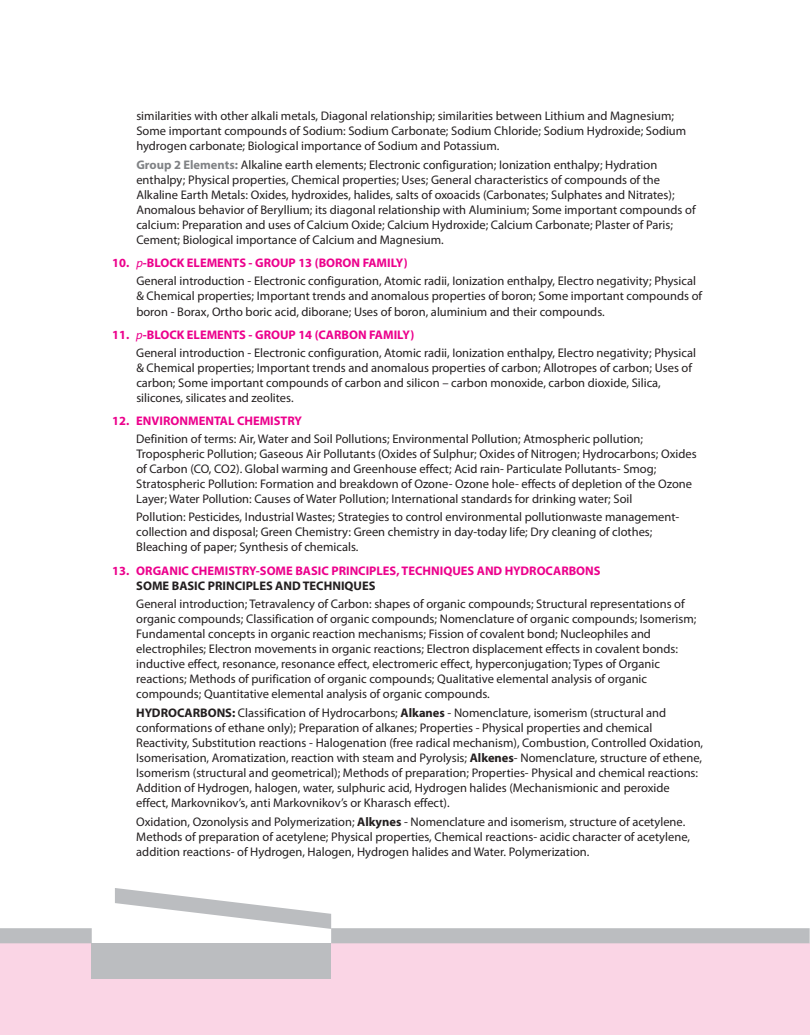
<style>
.page{position:relative;width:810px;height:1035px;background:#fff}
.page>*{position:absolute;margin:0;border:0;box-sizing:border-box;transform-origin:0 0}
.t1{font:12.5px/15px "Myriad Pro";color:#231f20}
.t2{font:700 12.5px "Myriad Pro";color:#ec008c}
.t3{font:700 12.5px "Myriad Pro";color:#231f20}
.s1{font-weight:700;color:#808285}
.s2{font-weight:700;color:#ec008c}
.s3{font-style:italic;color:#ec008c}
.s4{font-weight:700}
</style>
<div class="page">
<div style="left:0;top:943px;width:810px;height:92px;background:#fad5e5"></div>
<svg style="left:0;top:888px;width:810px;height:55px"></svg>
<div style="left:91px;top:943px;width:240px;height:36px;background:#bbbdc0"></div>
<p class="t1" style="left:136px;top:110px;width:551px">similarities with other alkali metals, Diagonal relationship; similarities between Lithium and Magnesium;<br>Some important compounds of Sodium: Sodium Carbonate; Sodium Chloride; Sodium Hydroxide; Sodium hydrogen carbonate; Biological importance of Sodium and Potassium.</p>
<p class="t1" style="left:136px;top:158px;width:561px"><span class="s1">Group 2 Elements:</span> Alkaline earth elements; Electronic configuration; Ionization enthalpy; Hydration enthalpy; Physical properties, Chemical properties; Uses; General characteristics of compounds of the Alkaline Earth Metals: Oxides, hydroxides, halides, salts of oxoacids (Carbonates; Sulphates and Nitrates); Anomalous behavior of Beryllium; its diagonal relationship with Aluminium; Some important compounds of calcium: Preparation and uses of Calcium Oxide; Calcium Hydroxide; Calcium Carbonate; Plaster of Paris; Cement; Biological importance of Calcium and Magnesium.</p>
<p class="t1" style="left:136px;top:255px;width:561px;line-height:18px;text-indent:-24px"><span class="s2">10.</span> <span class="s3">p</span><span class="s2">-BLOCK ELEMENTS - GROUP 13 (BORON FAMILY)<br></span>General introduction - Electronic configuration, Atomic radii, Ionization enthalpy, Electro negativity; Physical</p>
<p class="t1" style="left:136px;top:290px;width:567px">&amp; Chemical properties; Important trends and anomalous properties of boron; Some important compounds of boron - Borax, Ortho boric acid, diborane; Uses of boron, aluminium and their compounds.</p>
<p class="t1" style="left:136px;top:327px;width:561px;line-height:18px;text-indent:-24px"><span class="s2">11.</span> <span class="s3">p</span><span class="s2">-BLOCK ELEMENTS - GROUP 14 (CARBON FAMILY)<br></span>General introduction - Electronic configuration, Atomic radii, Ionization enthalpy, Electro negativity; Physical</p>
<p class="t1" style="left:136px;top:361px;width:557px">&amp; Chemical properties; Important trends and anomalous properties of carbon; Allotropes of carbon; Uses of carbon; Some important compounds of carbon and silicon – carbon monoxide, carbon dioxide, Silica, silicones, silicates and zeolites.</p>
<p class="t2" style="left:112px;top:416px;width:191px">12. ENVIRONMENTAL CHEMISTRY</p>
<p class="t1" style="left:136px;top:432px;width:562px">Definition of terms: Air, Water and Soil Pollutions; Environmental Pollution; Atmospheric pollution; Tropospheric Pollution; Gaseous Air Pollutants (Oxides of Sulphur; Oxides of Nitrogen; Hydrocarbons; Oxides of Carbon (CO, CO2). Global warming and Greenhouse effect; Acid rain- Particulate Pollutants- Smog; Stratospheric Pollution: Formation and breakdown of Ozone- Ozone hole- effects of depletion of the Ozone Layer; Water Pollution: Causes of Water Pollution; International standards for drinking water; Soil</p>
<p class="t1" style="left:136px;top:511px;width:545px">Pollution: Pesticides, Industrial Wastes; Strategies to control environmental pollutionwaste management&shy;collection and disposal; Green Chemistry: Green chemistry in day-today life; Dry cleaning of clothes;<br>Bleaching of paper; Synthesis of chemicals.</p>
<p class="t2" style="left:112px;top:565px;width:490px">13. ORGANIC CHEMISTRY-SOME BASIC PRINCIPLES, TECHNIQUES AND HYDROCARBONS</p>
<p class="t3" style="left:136px;top:581px;width:241px">SOME BASIC PRINCIPLES AND TECHNIQUES</p>
<p class="t1" style="left:136px;top:597px;width:562px">General introduction; Tetravalency of Carbon: shapes of organic compounds; Structural representations of organic compounds; Classification of organic compounds; Nomenclature of organic compounds; Isomerism; Fundamental concepts in organic reaction mechanisms; Fission of covalent bond; Nucleophiles and electrophiles; Electron movements in organic reactions; Electron displacement effects in covalent bonds: inductive effect, resonance, resonance effect, electromeric effect, hyperconjugation; Types of Organic reactions; Methods of purification of organic compounds; Qualitative elemental analysis of organic compounds; Quantitative elemental analysis of organic compounds.</p>
<p class="t1" style="left:136px;top:706px;width:568px"><span class="s4">HYDROCARBONS:</span> Classification of Hydrocarbons; <span class="s4">Alkanes</span> - Nomenclature, isomerism (structural and conformations of ethane only); Preparation of alkanes; Properties - Physical properties and chemical Reactivity, Substitution reactions - Halogenation (free radical mechanism), Combustion, Controlled Oxidation, Isomerisation, Aromatization, reaction with steam and Pyrolysis; <span class="s4">Alkenes</span>- Nomenclature, structure of ethene, Isomerism (structural and geometrical); Methods of preparation; Properties- Physical and chemical reactions:<br>Addition of Hydrogen, halogen, water, sulphuric acid, Hydrogen halides (Mechanismionic and peroxide effect, Markovnikov’s, anti Markovnikov’s or Kharasch effect).</p>
<p class="t1" style="left:136px;top:815px;width:555px">Oxidation, Ozonolysis and Polymerization; <span class="s4">Alkynes</span> - Nomenclature and isomerism, structure of acetylene.<br>Methods of preparation of acetylene; Physical properties, Chemical reactions- acidic character of acetylene, addition reactions- of Hydrogen, Halogen, Hydrogen halides and Water. Polymerization.</p>
</div>
